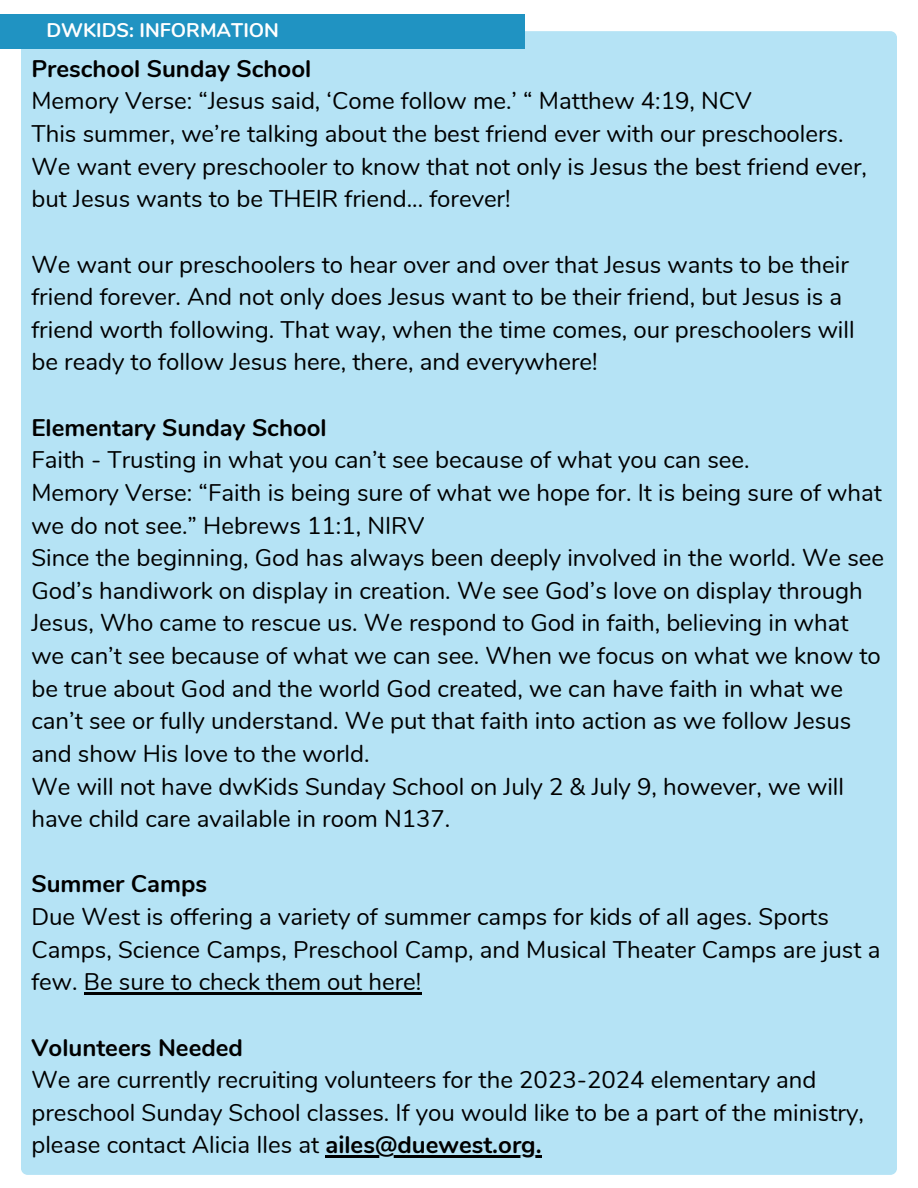
<style>
.page{position:relative;width:918px;height:1188px;background:#fff}
.page>*{position:absolute;margin:0;border:0;box-sizing:border-box;transform-origin:0 0}
.t1{font:24px/32.7px "Nunito";color:#000}
.t2{font:700 24px "Nunito";color:#000}
.t3{font:700 19.8px "Nunito";color:#fff}
.s1{font-weight:700}
</style>
<div class="page">
<div style="left:21px;top:31px;width:876px;height:1143px;background:#b5e3f5;border-radius:7px"></div>
<div style="left:0;top:14px;width:525px;height:34px;background:#2093c2"></div>
<hr style="left:84px;top:993px;width:337px;height:2px;background:#000">
<hr style="left:326px;top:1156px;width:216px;height:2px;background:#000">
<p class="t3" style="left:46px;top:17px;width:234px">DWKIDS: INFORMATION</p>
<p class="t2" style="left:31px;top:53px;width:281px">Preschool Sunday School</p>
<p class="t1" style="left:31px;top:85px;width:722px">Memory Verse: “Jesus said, ‘Come follow me.’ “ Matthew 4:19, NCV</p>
<p class="t1" style="left:31px;top:118px;width:837px">This summer, we’re talking about the best friend ever with our preschoolers.<br>We want every preschooler to know that not only is Jesus the best friend ever, but Jesus wants to be THEIR friend... forever!</p>
<p class="t1" style="left:31px;top:248px;width:825px">We want our preschoolers to hear over and over that Jesus wants to be their friend forever. And not only does Jesus want to be their friend, but Jesus is a friend worth following. That way, when the time comes, our preschoolers will be ready to follow Jesus here, there, and everywhere!</p>
<p class="t2" style="left:31px;top:411px;width:297px">Elementary Sunday School</p>
<p class="t1" style="left:31px;top:444px;width:720px">Faith - Trusting in what you can’t see because of what you can see.</p>
<p class="t1" style="left:31px;top:477px;width:852px">Memory Verse: “Faith is being sure of what we hope for. It is being sure of what we do not see.” Hebrews 11:1, NIRV</p>
<p class="t1" style="left:31px;top:542px;width:854px">Since the beginning, God has always been deeply involved in the world. We see God’s handiwork on display in creation. We see God’s love on display through Jesus, Who came to rescue us. We respond to God in faith, believing in what we can’t see because of what we can see. When we focus on what we know to be true about God and the world God created, we can have faith in what we can’t see or fully understand. We put that faith into action as we follow Jesus and show His love to the world.</p>
<p class="t1" style="left:31px;top:770px;width:814px">We will not have dwKids Sunday School on July 2 &amp; July 9, however, we will have child care available in room N137.</p>
<p class="t2" style="left:31px;top:868px;width:177px">Summer Camps</p>
<p class="t1" style="left:31px;top:901px;width:850px">Due West is offering a variety of summer camps for kids of all ages. Sports<br>Camps, Science Camps, Preschool Camp, and Musical Theater Camps are just a few. Be sure to check them out here!</p>
<p class="t2" style="left:31px;top:1031px;width:213px">Volunteers Needed</p>
<p class="t1" style="left:31px;top:1064px;width:834px">We are currently recruiting volunteers for the 2023-2024 elementary and preschool Sunday School classes. If you would like to be a part of the ministry, please contact Alicia Iles at <span class="s1">ailes@duewest.org.</span></p>
</div>
